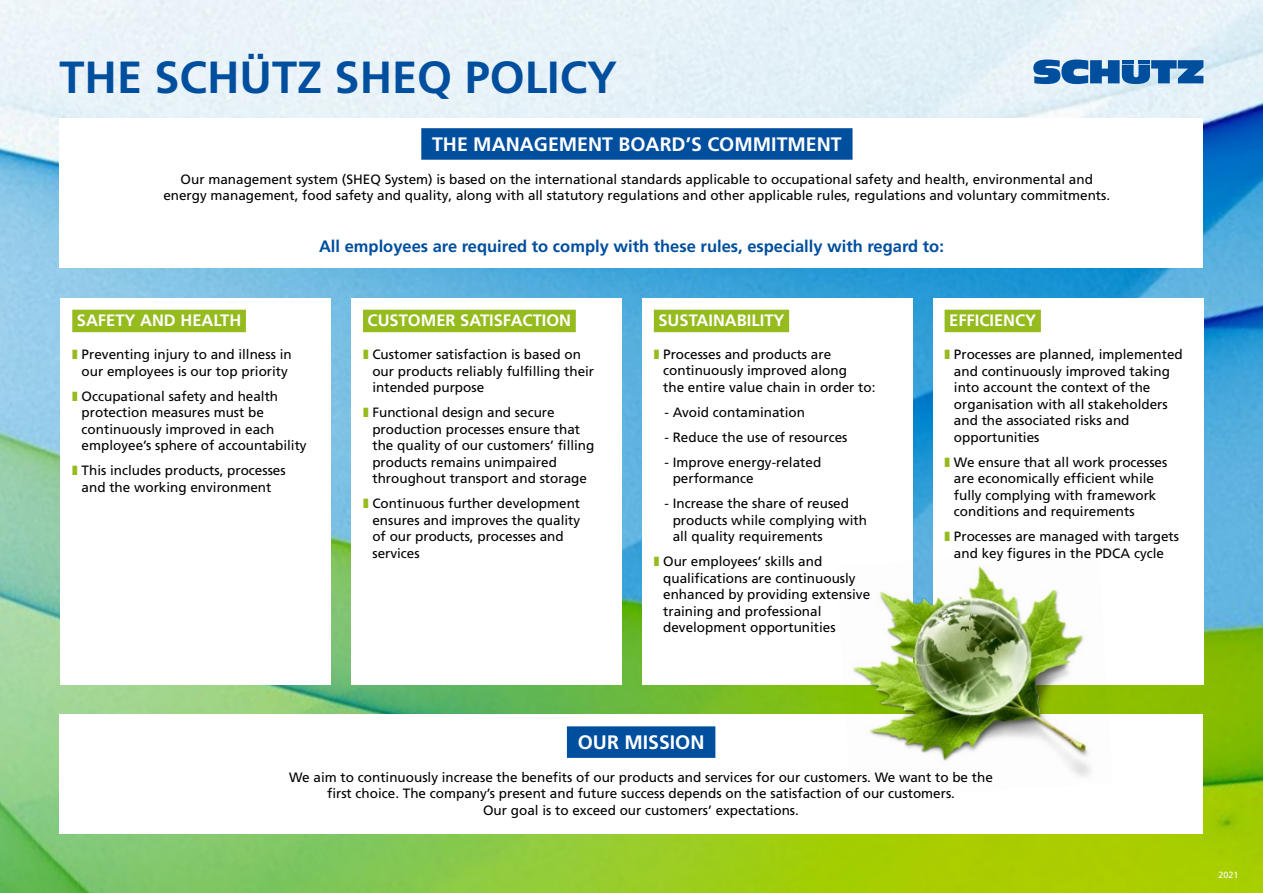
<style>
.page{position:relative;width:1263px;height:893px;background:#fff}
.page>*{position:absolute;margin:0;border:0;box-sizing:border-box;transform-origin:0 0}
.t1{font:700 45px "Frutiger LT Pro";color:#004e9e}
.t2{font:700 19.5px "Frutiger LT Pro";color:#fff}
.t3{font:700 16.5px "Frutiger LT Pro";color:#004e9e}
.t4{font:700 16.5px "Frutiger LT Pro";color:#fff}
.t5{font:13.5px/16.5px "Frutiger LT Pro";color:#000}
.t6{font:9px "Frutiger LT Pro";color:#fff}
</style>
<div class="page">
<img style="left:0;top:0;width:1263px;height:893px">
<svg style="left:1033px;top:60px;width:170px;height:24px"></svg>
<hr style="left:1122px;top:60px;width:11px;height:4px;background:#004e9e">
<hr style="left:1138px;top:60px;width:12px;height:4px;background:#004e9e">
<div style="left:60px;top:118px;width:1143px;height:150px;background:#fff"></div>
<div style="left:60px;top:714px;width:1143px;height:119px;background:#fff"></div>
<div style="left:933px;top:298px;width:270px;height:387px;background:#fff"></div>
<div style="left:642px;top:298px;width:271px;height:387px;background:#fff"></div>
<div style="left:351px;top:298px;width:271px;height:387px;background:#fff"></div>
<div style="left:60px;top:298px;width:271px;height:387px;background:#fff"></div>
<div style="left:421px;top:128px;width:431px;height:32px;background:#004e9e"></div>
<img style="left:836px;top:550px;width:277px;height:227px">
<img style="left:853px;top:567px;width:127px;height:109px">
<div style="left:72px;top:310px;width:174px;height:22px;background:#95bb1e"></div>
<div style="left:363px;top:310px;width:213px;height:22px;background:#95bb1e"></div>
<div style="left:654px;top:310px;width:135px;height:22px;background:#95bb1e"></div>
<div style="left:944px;top:310px;width:97px;height:22px;background:#95bb1e"></div>
<div style="left:567px;top:726px;width:148px;height:32px;background:#004e9e"></div>
<h1 class="t1" style="left:60px;top:51px;width:559px">THE SCHÜTZ SHEQ POLICY</h1>
<h2 class="t2" style="left:432px;top:132px;width:411px">THE MANAGEMENT BOARD’S COMMITMENT</h2>
<p class="t5" style="left:163px;top:171px;width:948px;text-align:center">Our management system (SHEQ System) is based on the international standards applicable to occupational safety and health, environmental and energy management, food safety and quality, along with all statutory regulations and other applicable rules, regulations and voluntary commitments.</p>
<p class="t3" style="left:319px;top:236px;width:626px">All employees are required to comply with these rules, especially with regard to:</p>
<p class="t4" style="left:77px;top:311px;width:166px">SAFETY AND HEALTH</p>
<p class="t5" style="left:82px;top:346px;width:212px">Preventing injury to and illness in our employees is our top priority</p>
<p class="t5" style="left:82px;top:388px;width:227px">Occupational safety and health protection measures must be continuously improved in each employee’s sphere of accountability</p>
<p class="t5" style="left:82px;top:462px;width:206px">This includes products, processes and the working environment</p>
<p class="t4" style="left:368px;top:311px;width:205px">CUSTOMER SATISFACTION</p>
<p class="t5" style="left:372px;top:346px;width:223px">Customer satisfaction is based on our products reliably fulfilling their intended purpose</p>
<p class="t5" style="left:372px;top:404px;width:224px">Functional design and secure production processes ensure that the quality of our customers’ filling products remains unimpaired throughout transport and storage</p>
<p class="t5" style="left:372px;top:495px;width:209px">Continuous further development ensures and improves the quality of our products, processes and services</p>
<p class="t4" style="left:658px;top:311px;width:128px">SUSTAINABILITY</p>
<p class="t5" style="left:663px;top:346px;width:214px">Processes and products are continuously improved along<br>the entire value chain in order to:</p>
<p class="t5" style="left:664px;top:404px;width:142px">- Avoid contamination</p>
<p class="t5" style="left:664px;top:429px;width:185px">- Reduce the use of resources</p>
<p class="t5" style="left:673px;top:454px;width:150px;text-indent:-8px">- Improve energy-related performance</p>
<p class="t5" style="left:673px;top:495px;width:196px;text-indent:-8px">- Increase the share of reused products while complying with all quality requirements</p>
<p class="t5" style="left:663px;top:553px;width:209px">Our employees’ skills and qualifications are continuously enhanced by providing extensive training and professional development opportunities</p>
<p class="t4" style="left:949px;top:311px;width:89px">EFFICIENCY</p>
<p class="t5" style="left:954px;top:346px;width:230px">Processes are planned, implemented and continuously improved taking into account the context of the organisation with all stakeholders and the associated risks and opportunities</p>
<p class="t5" style="left:954px;top:454px;width:215px">We ensure that all work processes are economically efficient while fully complying with framework conditions and requirements</p>
<p class="t5" style="left:954px;top:528px;width:227px">Processes are managed with targets and key figures in the PDCA cycle</p>
<h2 class="t2" style="left:578px;top:730px;width:128px">OUR MISSION</h2>
<p class="t5" style="left:289px;top:769px;width:705px;text-align:center">We aim to continuously increase the benefits of our products and services for our customers. We want to be the first choice. The company’s present and future success depends on the satisfaction of our customers.<br>Our goal is to exceed our customers’ expectations.</p>
<p class="t6" style="left:1218px;top:870px;width:22px">2021</p>
</div>
